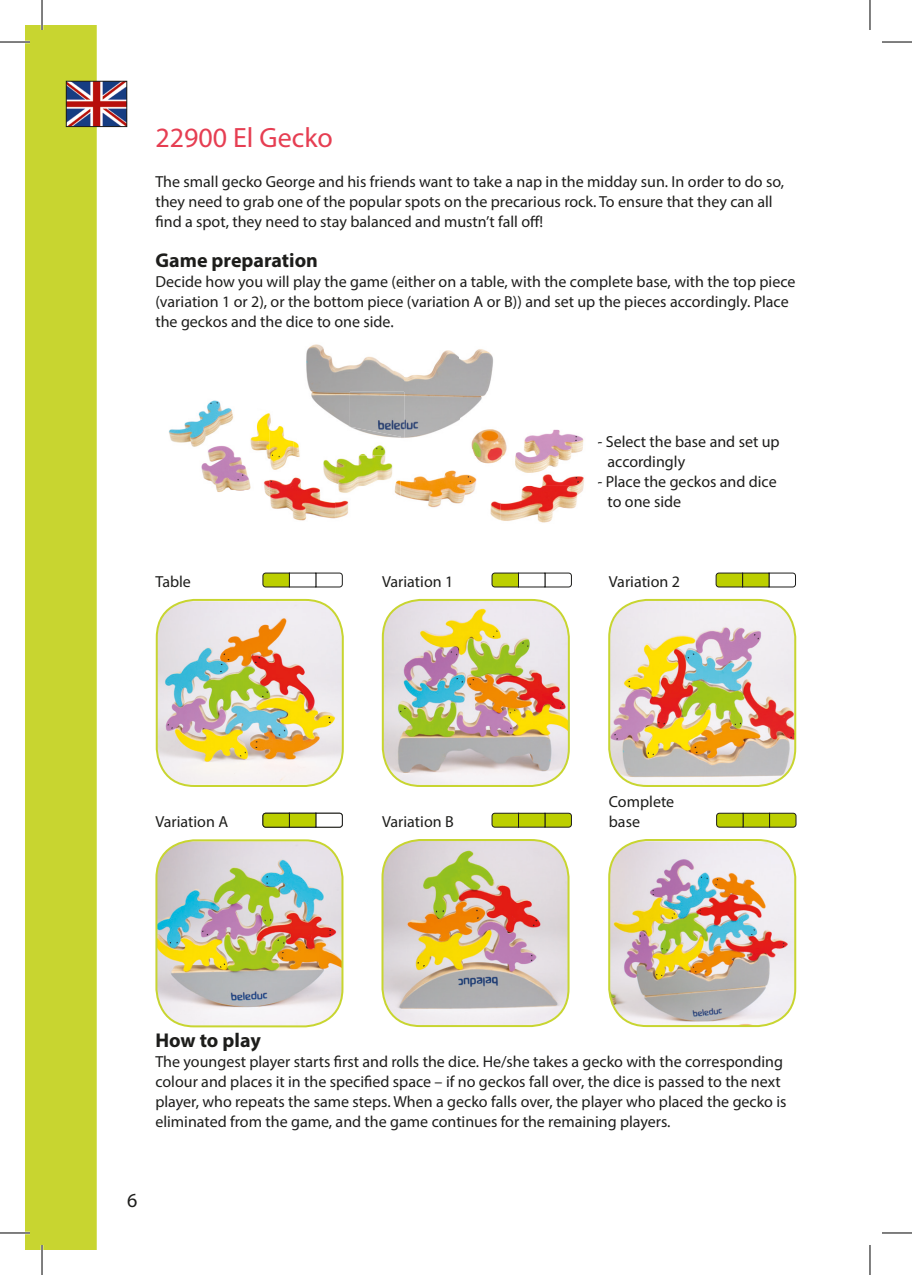
<style>
.page{position:relative;width:912px;height:1275px;background:#fff}
.page>*{position:absolute;margin:0;border:0;box-sizing:border-box;transform-origin:0 0}
.t1{font:28px "Myriad Pro";color:#e63e52}
.t2{font:700 20px "Myriad Pro";color:#1d1d1b}
.t3{font:20px "Myriad Pro";color:#1d1d1b}
.t4{font:16px/20px "Myriad Pro";color:#1d1d1b}
</style>
<div class="page">
<div style="left:25px;top:25px;width:72px;height:1225px;background:#c8d530"></div>
<img style="left:68px;top:83px;width:57px;height:42px">
<div style="left:66px;top:81px;width:61px;height:46px;border:1px solid #1d1d1b"></div>
<img style="left:306px;top:344px;width:43px;height:82px">
<img style="left:349px;top:349px;width:144px;height:89px">
<img style="left:296px;top:327px;width:97px;height:1px">
<img style="left:462px;top:419px;width:43px;height:39px">
<img style="left:401px;top:455px;width:100px;height:53px">
<img style="left:462px;top:450px;width:39px;height:5px">
<img style="left:169px;top:400px;width:100px;height:90px">
<img style="left:269px;top:411px;width:66px;height:110px">
<img style="left:335px;top:455px;width:58px;height:63px">
<img style="left:217px;top:490px;width:53px;height:29px">
<img style="left:294px;top:415px;width:53px;height:40px">
<img style="left:349px;top:426px;width:52px;height:29px">
<img style="left:384px;top:468px;width:17px;height:48px">
<img style="left:505px;top:430px;width:93px;height:56px">
<img style="left:501px;top:486px;width:83px;height:37px">
<svg style="left:597px;top:456px;width:2px;height:30px"></svg>
<img style="left:511px;top:430px;width:4px;height:25px">
<img style="left:476px;top:494px;width:25px;height:26px">
<img style="left:157px;top:601px;width:186px;height:183px">
<div style="left:156px;top:599px;width:188px;height:188px;border:2px solid #c8d530;border-radius:38px"></div>
<img style="left:383px;top:600px;width:186px;height:186px">
<div style="left:382px;top:599px;width:188px;height:188px;border:2px solid #c8d530;border-radius:38px"></div>
<img style="left:158px;top:841px;width:184px;height:185px">
<div style="left:155px;top:839px;width:188px;height:188px;border:2px solid #c8d530;border-radius:38px"></div>
<img style="left:609px;top:841px;width:186px;height:185px">
<div style="left:608px;top:839px;width:188px;height:188px;border:2px solid #c8d530;border-radius:38px"></div>
<img style="left:609px;top:600px;width:186px;height:186px">
<div style="left:608px;top:599px;width:188px;height:188px;border:2px solid #c8d530;border-radius:38px"></div>
<img style="left:383px;top:840px;width:185px;height:186px">
<div style="left:381px;top:839px;width:188px;height:188px;border:2px solid #c8d530;border-radius:38px"></div>
<svg style="left:544px;top:812px;width:28px;height:15px"></svg>
<div style="left:518px;top:813px;width:27px;height:14px;background:#bccf00"></div>
<div style="left:518px;top:813px;width:27px;height:14px;border:1px solid #1d1d1b"></div>
<svg style="left:491px;top:812px;width:28px;height:15px"></svg>
<svg style="left:769px;top:812px;width:27px;height:15px"></svg>
<div style="left:743px;top:813px;width:26px;height:14px;background:#bccf00"></div>
<div style="left:743px;top:813px;width:27px;height:14px;border:1px solid #1d1d1b"></div>
<svg style="left:716px;top:812px;width:27px;height:15px"></svg>
<svg style="left:315px;top:812px;width:28px;height:15px"></svg>
<div style="left:289px;top:813px;width:27px;height:14px;background:#bccf00"></div>
<div style="left:289px;top:813px;width:27px;height:14px;border:1px solid #1d1d1b"></div>
<svg style="left:262px;top:812px;width:28px;height:15px"></svg>
<svg style="left:768px;top:572px;width:28px;height:15px"></svg>
<div style="left:742px;top:573px;width:27px;height:14px;background:#bccf00"></div>
<svg style="left:715px;top:572px;width:28px;height:15px"></svg>
<svg style="left:315px;top:572px;width:28px;height:15px"></svg>
<svg style="left:262px;top:572px;width:28px;height:15px"></svg>
<svg style="left:544px;top:572px;width:28px;height:15px"></svg>
<svg style="left:491px;top:572px;width:28px;height:15px"></svg>
<hr style="left:0;top:41px;width:30px;height:2px;background:#fff">
<hr style="left:0;top:1231px;width:30px;height:3px;background:#fff">
<hr style="left:41px;top:0;width:2px;height:30px;background:#fff">
<hr style="left:41px;top:1245px;width:2px;height:30px;background:#fff">
<hr style="left:0;top:42px;width:30px;height:1px;background:#000">
<hr style="left:882px;top:42px;width:30px;height:1px;background:#000">
<hr style="left:0;top:1232px;width:30px;height:1px;background:#000">
<hr style="left:882px;top:1232px;width:30px;height:1px;background:#000">
<hr style="left:42px;top:0;width:1px;height:30px;background:#000">
<hr style="left:42px;top:1245px;width:1px;height:30px;background:#000">
<hr style="left:869px;top:0;width:1px;height:30px;background:#000">
<hr style="left:869px;top:1245px;width:1px;height:30px;background:#000">
<h1 class="t1" style="left:155px;top:120px;width:179px">22900 El Gecko</h1>
<p class="t4" style="left:155px;top:171px;width:630px">The small gecko George and his friends want to take a nap in the midday sun. In order to do so, they need to grab one of the popular spots on the precarious rock. To ensure that they can all find a spot, they need to stay balanced and mustn’t fall off!</p>
<p class="t2" style="left:155px;top:247px;width:164px">Game preparation</p>
<p class="t4" style="left:155px;top:271px;width:641px">Decide how you will play the game (either on a table, with the complete base, with the top piece (variation 1 or 2), or the bottom piece (variation A or B)) and set up the pieces accordingly. Place the geckos and the dice to one side.</p>
<p class="t4" style="left:155px;top:571px;width:37px">Table</p>
<p class="t4" style="left:382px;top:571px;width:73px">Variation 1</p>
<p class="t4" style="left:607px;top:431px;width:174px;text-indent:-10px">- Select the base and set up accordingly</p>
<p class="t4" style="left:607px;top:471px;width:171px;text-indent:-10px">- Place the geckos and dice to one side</p>
<p class="t4" style="left:609px;top:571px;width:73px">Variation 2</p>
<p class="t4" style="left:155px;top:811px;width:74px">Variation A</p>
<p class="t4" style="left:382px;top:811px;width:73px">Variation B</p>
<p class="t4" style="left:609px;top:791px;width:67px">Complete base</p>
<p class="t2" style="left:155px;top:1027px;width:107px">How to play</p>
<p class="t4" style="left:155px;top:1051px;width:632px">The youngest player starts first and rolls the dice. He/she takes a gecko with the corresponding colour and places it in the specified space – if no geckos fall over, the dice is passed to the next player, who repeats the same steps. When a gecko falls over, the player who placed the gecko is eliminated from the game, and the game continues for the remaining players.</p>
<p class="t3" style="left:127px;top:1188px;width:12px">6</p>
</div>
